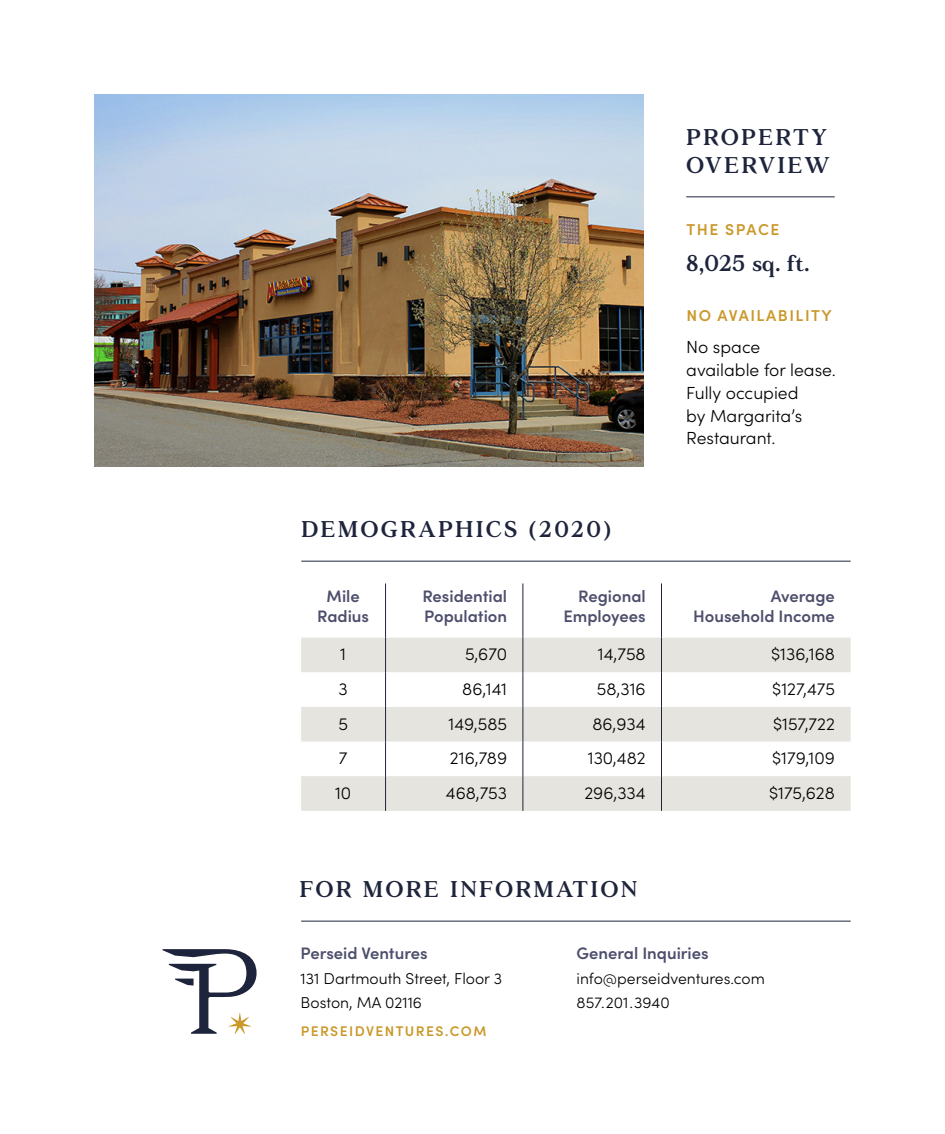
<style>
.page{position:relative;width:945px;height:1134px;background:#fff}
.page>*{position:absolute;margin:0;border:0;box-sizing:border-box;transform-origin:0 0}
.t1{font:600 22.75px/28px "Fortescue Text Trial";letter-spacing:.09em;color:#1d243b}
.t2{font:300 17.5px/22.8px "Sofia Pro";color:#000}
.t3{font:600 16.62px/19.9px "Sofia Pro";color:#4c4e6c;text-align:right}
.t4{font:300 15.75px/24.5px "Sofia Pro";color:#000}
.t5{font:600 15.75px "Sofia Pro";letter-spacing:.1em;color:#cb982a}
.t6{font:600 14px "Sofia Pro";letter-spacing:.1em;color:#cb982a}
.s1{font-size:14px}
</style>
<div class="page">
<svg style="left:301px;top:638px;width:550px;height:173px;fill:#e5e4de"></svg>
<hr style="left:385px;top:583px;width:1px;height:55px;background:#1d243b">
<hr style="left:523px;top:583px;width:1px;height:55px;background:#1d243b">
<hr style="left:661px;top:583px;width:1px;height:55px;background:#1d243b">
<hr style="left:385px;top:638px;width:1px;height:34px;background:#1d243b">
<hr style="left:523px;top:638px;width:1px;height:34px;background:#1d243b">
<hr style="left:661px;top:638px;width:1px;height:34px;background:#1d243b">
<hr style="left:385px;top:672px;width:1px;height:35px;background:#1d243b">
<hr style="left:523px;top:672px;width:1px;height:35px;background:#1d243b">
<hr style="left:661px;top:672px;width:1px;height:35px;background:#1d243b">
<hr style="left:385px;top:707px;width:1px;height:35px;background:#1d243b">
<hr style="left:523px;top:707px;width:1px;height:35px;background:#1d243b">
<hr style="left:661px;top:707px;width:1px;height:35px;background:#1d243b">
<hr style="left:385px;top:742px;width:1px;height:34px;background:#1d243b">
<hr style="left:523px;top:742px;width:1px;height:34px;background:#1d243b">
<hr style="left:661px;top:742px;width:1px;height:34px;background:#1d243b">
<hr style="left:385px;top:776px;width:1px;height:35px;background:#1d243b">
<hr style="left:523px;top:776px;width:1px;height:35px;background:#1d243b">
<hr style="left:661px;top:776px;width:1px;height:35px;background:#1d243b">
<hr style="left:301px;top:561px;width:550px;height:1px;background:#1d243b">
<img style="left:94px;top:94px;width:550px;height:372px">
<hr style="left:686px;top:197px;width:149px;height:1px;background:#1d243b">
<hr style="left:301px;top:921px;width:550px;height:1px;background:#1d243b">
<svg style="left:163px;top:949px;width:94px;height:85px"></svg>
<h1 class="t1" style="left:686px;top:125px;width:145px">PROPERTY<br>OVERVIEW</h1>
<p class="t5" style="left:686px;top:218px;width:95px">THE SPACE</p>
<h1 class="t1" style="left:686px;top:252px;width:125px">8,025 sq. ft.</h1>
<h1 class="t1" style="left:301px;top:518px;width:311px">DEMOGRAPHICS (2020)</h1>
<p class="t5" style="left:686px;top:304px;width:147px">NO AVAILABILITY</p>
<p class="t2" style="left:686px;top:335px;width:151px">No space available for lease.<br>Fully occupied<br>by Margarita’s<br>Restaurant.</p>
<p class="t3" style="left:317px;top:585px;width:53px;text-align:center">Mile<br>Radius</p>
<p class="t3" style="left:423px;top:585px;width:86px;text-align:left">Residential<br>Population</p>
<p class="t3" style="left:564px;top:585px;width:84px">Regional<br>Employees</p>
<p class="t3" style="left:693px;top:585px;width:143px">Average<br>Household Income</p>
<p class="t2" style="left:340px;top:642px;width:7px">1</p>
<p class="t2" style="left:465px;top:642px;width:44px">5,670</p>
<p class="t2" style="left:598px;top:642px;width:49px">14,758</p>
<p class="t2" style="left:771px;top:642px;width:65px">$136,168</p>
<p class="t2" style="left:339px;top:677px;width:11px">3</p>
<p class="t2" style="left:462px;top:677px;width:46px">86,141</p>
<p class="t2" style="left:597px;top:677px;width:50px">58,316</p>
<p class="t2" style="left:772px;top:677px;width:64px">$127,475</p>
<p class="t2" style="left:338px;top:711px;width:11px">5</p>
<p class="t2" style="left:449px;top:711px;width:60px">149,585</p>
<p class="t2" style="left:592px;top:711px;width:55px">86,934</p>
<p class="t2" style="left:773px;top:711px;width:63px">$157,722</p>
<p class="t2" style="left:339px;top:746px;width:10px">7</p>
<p class="t2" style="left:450px;top:746px;width:59px">216,789</p>
<p class="t2" style="left:588px;top:746px;width:59px">130,482</p>
<p class="t2" style="left:772px;top:746px;width:64px">$179,109</p>
<p class="t2" style="left:335px;top:781px;width:18px">10</p>
<p class="t2" style="left:446px;top:781px;width:63px">468,753</p>
<p class="t2" style="left:584px;top:781px;width:63px">296,334</p>
<p class="t2" style="left:769px;top:781px;width:67px">$175,628</p>
<h1 class="t1" style="left:300px;top:878px;width:339px">FOR MORE INFORMATION</h1>
<p class="t3" style="left:301px;top:942px;width:129px">Perseid Ventures</p>
<p class="t4" style="left:301px;top:965px;width:203px">131 Dartmouth Street, Floor 3<br>Boston, MA 02116</p>
<p class="t6" style="left:301px;top:1020px;width:187px">PERSEIDVENTURES.COM</p>
<p class="t3" style="left:577px;top:942px;width:134px">General Inquiries</p>
<p class="t4" style="left:577px;top:965px;width:190px">info<span class="s1">@</span>perseidventures.com<br>857.201.3940</p>
</div>
